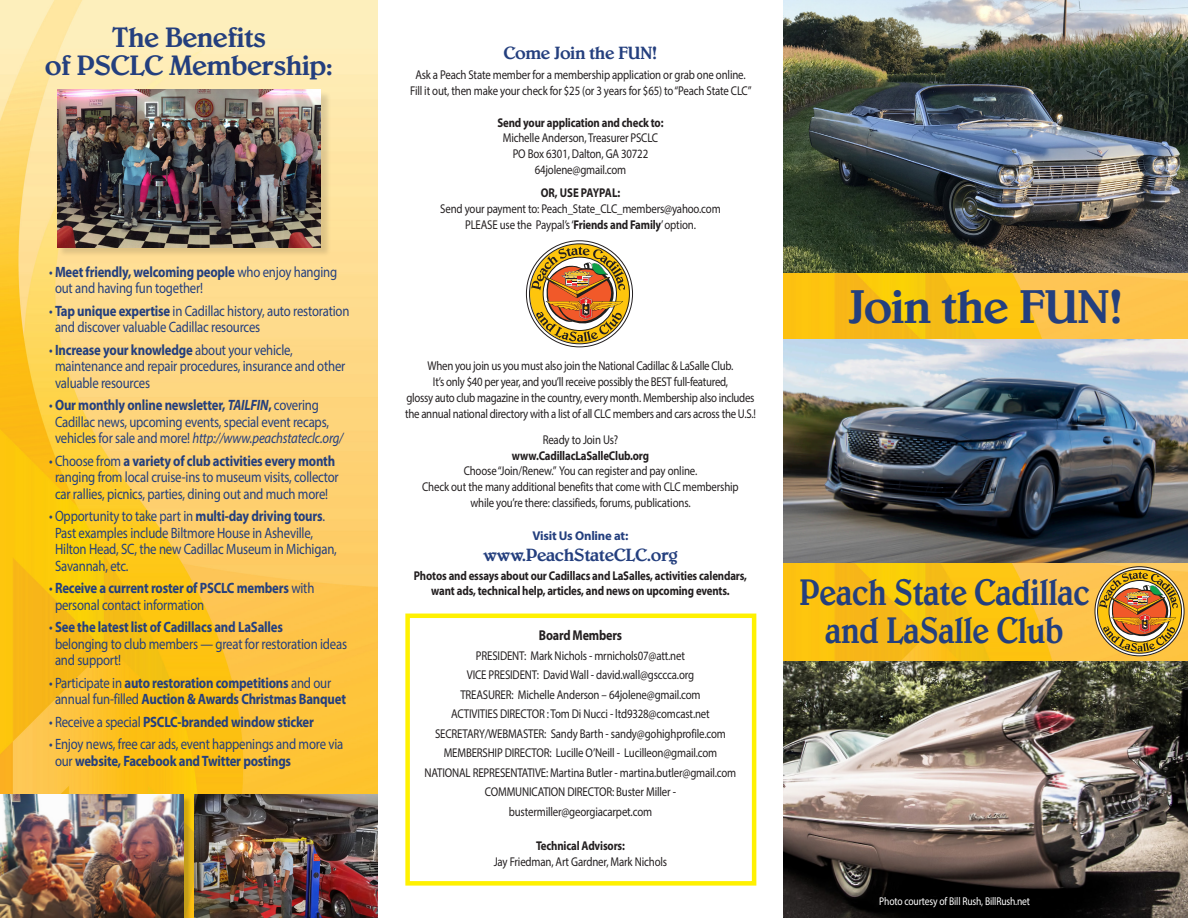
<style>
.page{position:relative;width:1188px;height:918px;background:#fff}
.page>*{position:absolute;margin:0;border:0;box-sizing:border-box;transform-origin:0 0}
.t1{font:500 48px "Belwe Std";letter-spacing:-.03em;color:#243f7e}
.t2{font:500 37.5px "Belwe Std";letter-spacing:-.015em;color:#243f7e;scale:.85 1}
.t3{font:500 28.5px "Belwe Std";letter-spacing:-.03em;color:#243f7e}
.t4{font:500 18px "Belwe Std";letter-spacing:-.03em;color:#243f7e}
.t5{font:15px/16.5px "Myriad Pro";letter-spacing:-.015em;color:#243f7e;scale:.85 1}
.t6{font:700 15px/16.5px "Myriad Pro";letter-spacing:-.015em;color:#243f7e;scale:.85 1}
.t7{font:700 14.25px "Myriad Pro";letter-spacing:-.015em;color:#231f20;scale:.85 1}
.t8{font:12.75px/15.8px "Myriad Pro";letter-spacing:-.015em;color:#231f20;text-align:center;scale:.85 1}
.t9{font:700 12.75px/15.8px "Myriad Pro";letter-spacing:-.015em;color:#231f20;text-align:center;scale:.85 1}
.t10{font:700 12.75px "Myriad Pro";letter-spacing:-.015em;color:#243f7e}
.t11{font:11.25px "Myriad Pro";letter-spacing:-.015em;color:#fff;scale:.85 1}
.s1{font-weight:700}
.s2{font-weight:700;font-style:italic}
.s3{font-style:italic}
.s4{font-weight:400}
</style>
<div class="page">
<img style="left:783px;top:0;width:405px;height:273px">
<img style="left:783px;top:339px;width:405px;height:579px">
<img style="left:0;top:0;width:378px;height:918px">
<svg style="left:527px;top:241px;width:105px;height:106px"></svg>
<svg style="left:531px;top:247px;width:94px;height:95px"></svg>
<img style="left:783px;top:273px;width:405px;height:66px">
<div style="left:0;top:796px;width:192px;height:122px;background:#231f20;opacity:.2"></div>
<img style="left:0;top:795px;width:184px;height:123px">
<div style="left:59px;top:91px;width:272px;height:167px;background:#231f20;opacity:.15"></div>
<img style="left:57px;top:90px;width:264px;height:157px">
<img style="left:195px;top:795px;width:183px;height:123px">
<img style="left:783px;top:564px;width:405px;height:96px">
<img style="left:1099px;top:572px;width:79px;height:80px">
<div style="left:405px;top:614px;width:351px;height:272px;border:4px solid #fff101"></div>
<p class="t3" style="left:111px;top:21px;width:157px">The Benefits</p>
<p class="t3" style="left:45px;top:49px;width:290px">of PSCLC Membership:</p>
<p class="t5" style="left:55px;top:263px;width:333px;text-indent:-6px">• <span class="s1">Meet friendly, welcoming people</span> who enjoy hanging out and having fun together!</p>
<p class="t5" style="left:55px;top:302px;width:348px;text-indent:-6px">• <span class="s1">Tap unique expertise</span> in Cadillac history, auto restoration and discover valuable Cadillac resources</p>
<p class="t5" style="left:55px;top:341px;width:343px;text-indent:-6px">• <span class="s1">Increase your knowledge</span> about your vehicle, maintenance and repair procedures, insurance and other valuable resources</p>
<p class="t5" style="left:55px;top:397px;width:341px;text-indent:-6px">• <span class="s1">Our monthly online newsletter,</span> <span class="s2">TAILFIN</span><span class="s1">,</span> covering<br>Cadillac news, upcoming events, special event recaps, vehicles for sale and more! <span class="s3">http://www.peachstateclc.org/</span></p>
<p class="t5" style="left:49px;top:452px;width:342px;text-align:center">• Choose from <span class="s1">a variety of club activities every month </span>ranging from local cruise-ins to museum visits, collector car rallies, picnics, parties, dining out and much more!</p>
<p class="t5" style="left:55px;top:508px;width:333px;text-indent:-6px">• Opportunity to take part in <span class="s1">multi-day driving tours</span>.<br>Past examples include Biltmore House in Asheville, Hilton Head, SC, the new Cadillac Museum in Michigan, Savannah, etc.</p>
<p class="t6" style="left:55px;top:579px;width:307px;text-indent:-6px"><span class="s4">•</span> Receive a current roster of PSCLC members <span class="s4">with personal contact information</span></p>
<p class="t5" style="left:55px;top:619px;width:345px;text-indent:-6px">• <span class="s1">See the latest list of Cadillacs and LaSalles<br></span>belonging to club members — great for restoration ideas and support!</p>
<p class="t6" style="left:55px;top:674px;width:344px;text-indent:-6px"><span class="s4">• Participate in</span> auto restoration competitions <span class="s4">and our annual fun-filled</span> Auction &amp; Awards Christmas Banquet</p>
<p class="t6" style="left:49px;top:713px;width:313px"><span class="s4">• Receive a special</span> PSCLC-branded window sticker</p>
<p class="t5" style="left:55px;top:736px;width:341px;text-indent:-6px">• Enjoy news, free car ads, event happenings and more via our <span class="s1">website, Facebook and Twitter postings</span></p>
<p class="t4" style="left:503px;top:43px;width:156px">Come Join the FUN!</p>
<p class="t8" style="left:410px;top:67px;width:403px">Ask a Peach State member for a membership application or grab one online.<br>Fill it out, then make your check for $25 (or 3 years for $65) to “Peach State CLC”</p>
<p class="t9" style="left:497px;top:114px;width:197px">Send your application and check to:</p>
<p class="t8" style="left:503px;top:130px;width:184px">Michelle Anderson, Treasurer PSCLC</p>
<p class="t8" style="left:513px;top:146px;width:161px">PO Box 6301, Dalton, GA 30722</p>
<p class="t8" style="left:535px;top:161px;width:109px">64jolene@gmail.com</p>
<p class="t9" style="left:541px;top:184px;width:95px">OR, USE PAYPAL:</p>
<p class="t8" style="left:440px;top:200px;width:331px">Send your payment to: Peach_State_CLC_members@yahoo.com</p>
<p class="t8" style="left:465px;top:216px;width:273px">PLEASE use the Paypal’s ‘<span class="s1">Friends and Family</span>’ option.</p>
<p class="t8" style="left:428px;top:358px;width:361px">When you join us you must also join the National Cadillac &amp; LaSalle Club.</p>
<p class="t8" style="left:433px;top:374px;width:349px">It’s only $40 per year, and you’ll receive possibly the BEST full-featured,</p>
<p class="t8" style="left:406px;top:389px;width:411px">glossy auto club magazine in the country, every month. Membership also includes</p>
<p class="t8" style="left:405px;top:405px;width:414px">the annual national directory with a list of all CLC members and cars across the U.S.!</p>
<p class="t8" style="left:543px;top:431px;width:91px">Ready to Join Us?</p>
<p class="t9" style="left:512px;top:447px;width:163px">www.CadillacLaSalleClub.org</p>
<p class="t8" style="left:464px;top:463px;width:276px">Choose “Join/Renew.” You can register and pay online.</p>
<p class="t8" style="left:422px;top:479px;width:374px">Check out the many additional benefits that come with CLC membership</p>
<p class="t8" style="left:470px;top:494px;width:261px">while you’re there: classifieds, forums, publications.</p>
<p class="t10" style="left:533px;top:527px;width:97px">Visit Us Online at:</p>
<p class="t4" style="left:483px;top:544px;width:196px">www.PeachStateCLC.org</p>
<p class="t9" style="left:414px;top:567px;width:394px">Photos and essays about our Cadillacs and LaSalles, activities calendars, want ads, technical help, articles, and news on upcoming events.</p>
<p class="t7" style="left:539px;top:626px;width:100px">Board Members</p>
<p class="t8" style="left:476px;top:647px;width:247px">PRESIDENT: Mark Nichols - mrnichols07@att.net</p>
<p class="t8" style="left:467px;top:667px;width:269px">VICE PRESIDENT: David Wall - david.wall@gsccca.org</p>
<p class="t8" style="left:460px;top:686px;width:284px">TREASURER: Michelle Anderson – 64jolene@gmail.com</p>
<p class="t8" style="left:451px;top:706px;width:306px">ACTIVITIES DIRECTOR : Tom Di Nucci - ltd9328@comcast.net</p>
<p class="t8" style="left:435px;top:725px;width:344px">SECRETARY/WEBMASTER: Sandy Barth - sandy@gohighprofile.com</p>
<p class="t8" style="left:444px;top:745px;width:323px">MEMBERSHIP DIRECTOR: Lucille O’Neill - Lucilleon@gmail.com</p>
<p class="t8" style="left:425px;top:764px;width:368px">NATIONAL REPRESENTATIVE: Martina Butler - martina.butler@gmail.com</p>
<p class="t8" style="left:485px;top:784px;width:226px">COMMUNICATION DIRECTOR: Buster Miller -</p>
<p class="t8" style="left:509px;top:803px;width:170px">bustermiller@georgiacarpet.com</p>
<p class="t9" style="left:536px;top:838px;width:106px">Technical Advisors:</p>
<p class="t8" style="left:494px;top:854px;width:205px">Jay Friedman, Art Gardner, Mark Nichols</p>
<p class="t1" style="left:847px;top:279px;width:278px">Join the FUN!</p>
<p class="t2" style="left:799px;top:571px;width:344px">Peach State Cadillac</p>
<p class="t2" style="left:825px;top:608px;width:283px">and LaSalle Club</p>
<p class="t11" style="left:879px;top:894px;width:179px">Photo courtesy of Bill Rush, BillRush.net</p>
</div>
